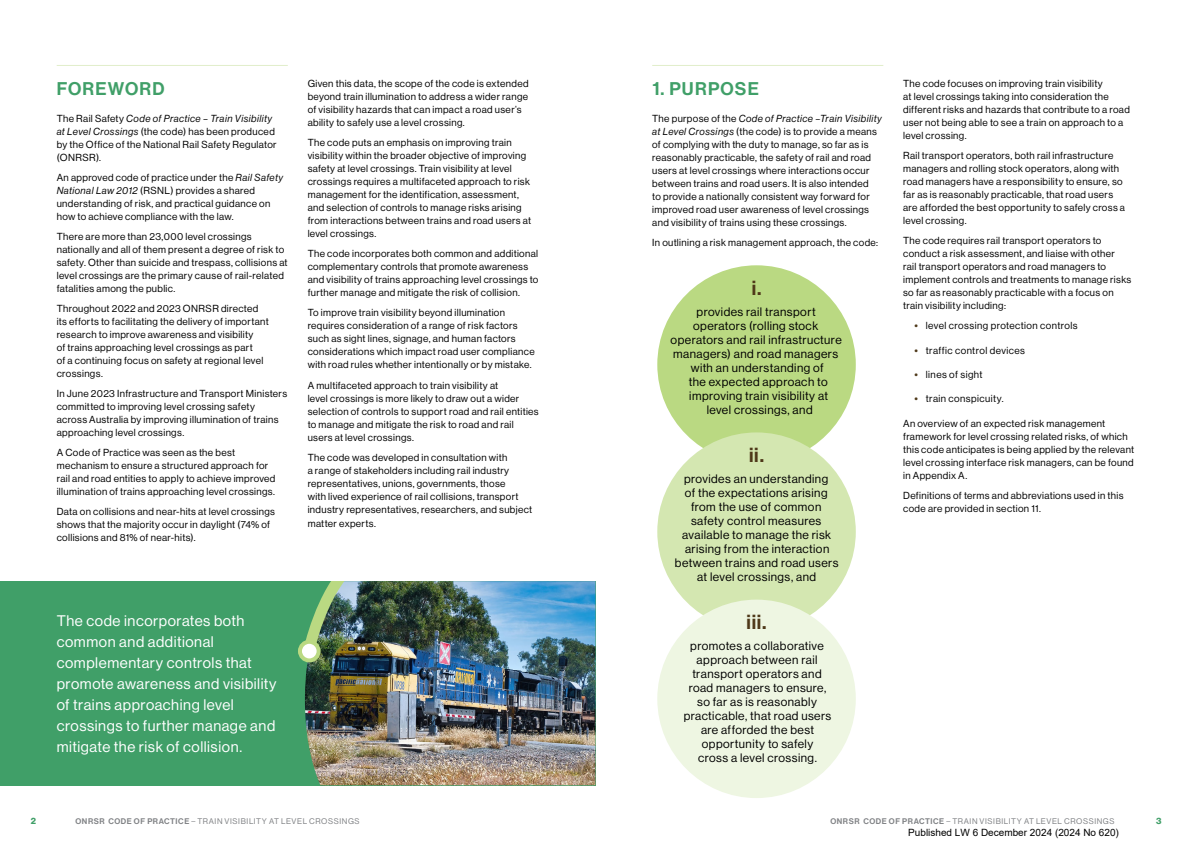
<style>
.page{position:relative;width:1191px;height:842px;background:#fff}
.page>*{position:absolute;margin:0;border:0;box-sizing:border-box;transform-origin:0 0}
.t1{font:20px "N Haas Grotesk DS Pro 65 Md";color:#4e3819}
.t2{font:18px "N Haas Grotesk DS Pro 65 Md";letter-spacing:.065em;color:#409f68}
.t3{font:15px/21px "N Haas Grotesk DS Pro 55 Rg";letter-spacing:.035em;color:#fff}
.t4{font:12px/14px "N Haas Grotesk DS Pro 55 Rg";letter-spacing:.04em;color:#000;text-align:center}
.t5{font:10px/13px "N Haas Grotesk DS Pro 55 Rg";letter-spacing:.035em;color:#000}
.t6{font:10px "N Haas Grotesk DS Pro 56 It";letter-spacing:.045em;color:#000}
.t7{font:10px "Arial";color:#000}
.t8{font:9px "N Haas Grotesk DS Pro 75 Bd";color:#409f68}
.t9{font:8px "N Haas Grotesk DS Pro 55 Rg";letter-spacing:.08em;color:#808285}
.s1{font-family:"N Haas Grotesk DS Pro 55 Rg"}
.s2{font-family:"N Haas Grotesk DS Pro 56 It"}
.s3{font-family:"N Haas Grotesk DS Pro 65 Md";color:#4e3819}
.s4{font-family:"N Haas Grotesk DS Pro 65 Md"}
</style>
<div class="page">
<div style="left:0;top:581px;width:595px;height:204px;background:#409f68"></div>
<img style="left:305px;top:581px;width:290px;height:204px">
<img style="left:298px;top:581px;width:69px;height:81px">
<div style="left:300px;top:642px;width:19px;height:18px;background:#fff;border-radius:50%"></div>
<div style="left:298px;top:640px;width:23px;height:22px;border:4px solid #bad982;border-radius:50%"></div>
<div style="left:657px;top:265px;width:198px;height:199px;background:#bad982;border-radius:50%"></div>
<div style="left:657px;top:432px;width:198px;height:199px;background:#d4e7b1;border-radius:50%"></div>
<div style="left:657px;top:600px;width:198px;height:198px;background:#eef6e2;border-radius:50%"></div>
<hr style="left:652px;top:65px;width:231px;height:1px;background:#e1eeca">
<hr style="left:57px;top:65px;width:231px;height:1px;background:#e1eeca">
<h2 class="t2" style="left:57px;top:78px;width:109px">FOREWORD</h2>
<p class="t6" style="left:57px;top:113px;width:217px"><span class="s1">The Rail Safety</span> Code of Practice – Train Visibility</p>
<p class="t5" style="left:57px;top:125px;width:221px"><span class="s2">at Level Crossings</span> (the code) has been produced by the Office of the National Rail Safety Regulator (ONRSR).</p>
<p class="t5" style="left:57px;top:171px;width:228px">An approved code of practice under the <span class="s2">Rail Safety National Law 2012</span> (RSNL) provides a shared understanding of risk, and practical guidance on how to achieve compliance with the law.</p>
<p class="t5" style="left:57px;top:230px;width:232px">There are more than 23,000 level crossings nationally and all of them present a degree of risk to safety. Other than suicide and trespass, collisions at level crossings are the primary cause of rail-related fatalities among the public.</p>
<p class="t5" style="left:57px;top:302px;width:213px">Throughout 2022 and 2023 ONRSR directed its efforts to facilitating the delivery of important research to improve awareness and visibility<br>of trains approaching level crossings as part<br>of a continuing focus on safety at regional level crossings.</p>
<p class="t5" style="left:57px;top:387px;width:232px">In June 2023 Infrastructure and Transport Ministers committed to improving level crossing safety across Australia by improving illumination of trains approaching level crossings.</p>
<p class="t5" style="left:57px;top:446px;width:220px">A Code of Practice was seen as the best mechanism to ensure a structured approach for rail and road entities to apply to achieve improved illumination of trains approaching level crossings.</p>
<p class="t5" style="left:57px;top:505px;width:220px">Data on collisions and near-hits at level crossings shows that the majority occur in daylight (74% of collisions and 81% of near-hits).</p>
<p class="t5" style="left:308px;top:77px;width:222px">Given this data, the scope of the code is extended beyond train illumination to address a wider range of visibility hazards that can impact a road user’s ability to safely use a level crossing.</p>
<p class="t5" style="left:308px;top:136px;width:225px">The code puts an emphasis on improving train visibility within the broader objective of improving safety at level crossings. Train visibility at level crossings requires a multifaceted approach to risk management for the identification, assessment, and selection of controls to manage risks arising from interactions between trains and road users at level crossings.</p>
<p class="t5" style="left:308px;top:247px;width:232px">The code incorporates both common and additional complementary controls that promote awareness and visibility of trains approaching level crossings to further manage and mitigate the risk of collision.</p>
<p class="t5" style="left:308px;top:306px;width:229px">To improve train visibility beyond illumination requires consideration of a range of risk factors such as sight lines, signage, and human factors considerations which impact road user compliance with road rules whether intentionally or by mistake.</p>
<p class="t5" style="left:308px;top:379px;width:232px">A multifaceted approach to train visibility at<br>level crossings is more likely to draw out a wider selection of controls to support road and rail entities to manage and mitigate the risk to road and rail users at level crossings.</p>
<p class="t5" style="left:308px;top:451px;width:226px">The code was developed in consultation with<br>a range of stakeholders including rail industry representatives, unions, governments, those<br>with lived experience of rail collisions, transport industry representatives, researchers, and subject</p>
<p class="t5" style="left:308px;top:517px;width:70px">matter experts.</p>
<h3 class="t3" style="left:57px;top:610px;width:221px">The code incorporates both common and additional complementary controls that promote awareness and visibility of trains approaching level crossings to further manage and mitigate the risk of collision.</h3>
<h2 class="t2" style="left:652px;top:78px;width:108px">1. PURPOSE</h2>
<p class="t6" style="left:652px;top:113px;width:231px"><span class="s1">The purpose of the</span> Code of Practice –Train Visibility</p>
<p class="t5" style="left:652px;top:125px;width:226px"><span class="s2">at Level Crossings</span> (the code) is to provide a means of complying with the duty to manage, so far as is reasonably practicable, the safety of rail and road users at level crossings where interactions occur between trains and road users. It is also intended to provide a nationally consistent way forward for improved road user awareness of level crossings and visibility of trains using these crossings.</p>
<p class="t5" style="left:652px;top:236px;width:227px">In outlining a risk management approach, the code:</p>
<h1 class="t1" style="left:751px;top:277px;width:11px">i.</h1>
<p class="t4" style="left:670px;top:305px;width:173px">provides rail transport operators (rolling stock operators and rail infrastructure managers) and road managers with an understanding of<br>the expected approach to improving train visibility at<br>level crossings, and</p>
<h1 class="t1" style="left:749px;top:444px;width:16px">ii.</h1>
<p class="t4" style="left:675px;top:472px;width:165px">provides an understanding<br>of the expectations arising from the use of common safety control measures available to manage the risk arising from the interaction between trains and road users at level crossings, and</p>
<h1 class="t1" style="left:746px;top:611px;width:22px">iii.</h1>
<p class="t4" style="left:683px;top:639px;width:149px">promotes a collaborative approach between rail transport operators and road managers to ensure, so far as is reasonably practicable, that road users are afforded the best opportunity to safely<br>cross a level crossing.</p>
<p class="t5" style="left:903px;top:77px;width:228px">The code focuses on improving train visibility<br>at level crossings taking into consideration the different risks and hazards that contribute to a road user not being able to see a train on approach to a level crossing.</p>
<p class="t5" style="left:903px;top:149px;width:223px">Rail transport operators, both rail infrastructure managers and rolling stock operators, along with road managers have a responsibility to ensure, so far as is reasonably practicable, that road users are afforded the best opportunity to safely cross a level crossing.</p>
<p class="t5" style="left:903px;top:234px;width:229px">The code requires rail transport operators to conduct a risk assessment, and liaise with other<br>rail transport operators and road managers to implement controls and treatments to manage risks so far as reasonably practicable with a focus on train visibility including:</p>
<p class="t5" style="left:914px;top:319px;width:165px"><span class="s3">•</span> level crossing protection controls</p>
<p class="t5" style="left:914px;top:344px;width:112px"><span class="s3">•</span> traffic control devices</p>
<p class="t5" style="left:914px;top:368px;width:70px"><span class="s3">•</span> lines of sight</p>
<p class="t5" style="left:914px;top:392px;width:90px"><span class="s3">•</span> train conspicuity.</p>
<p class="t5" style="left:903px;top:417px;width:233px">An overview of an expected risk management framework for level crossing related risks, of which this code anticipates is being applied by the relevant level crossing interface risk managers, can be found in Appendix A.</p>
<p class="t5" style="left:903px;top:489px;width:222px">Definitions of terms and abbreviations used in this code are provided in section 11.</p>
<p class="t8" style="left:31px;top:816px;width:7px">2</p>
<p class="t9" style="left:75px;top:816px;width:286px"><span class="s4">ONRSR CODE OF PRACTICE</span> – TRAIN VISIBILITY AT LEVEL CROSSINGS</p>
<p class="t9" style="left:830px;top:816px;width:286px"><span class="s4">ONRSR CODE OF PRACTICE</span> – TRAIN VISIBILITY AT LEVEL CROSSINGS</p>
<p class="t8" style="left:1156px;top:816px;width:7px">3</p>
<p class="t7" style="left:908px;top:826px;width:212px">Published LW 6 December 2024 (2024 No 620)</p>
</div>
